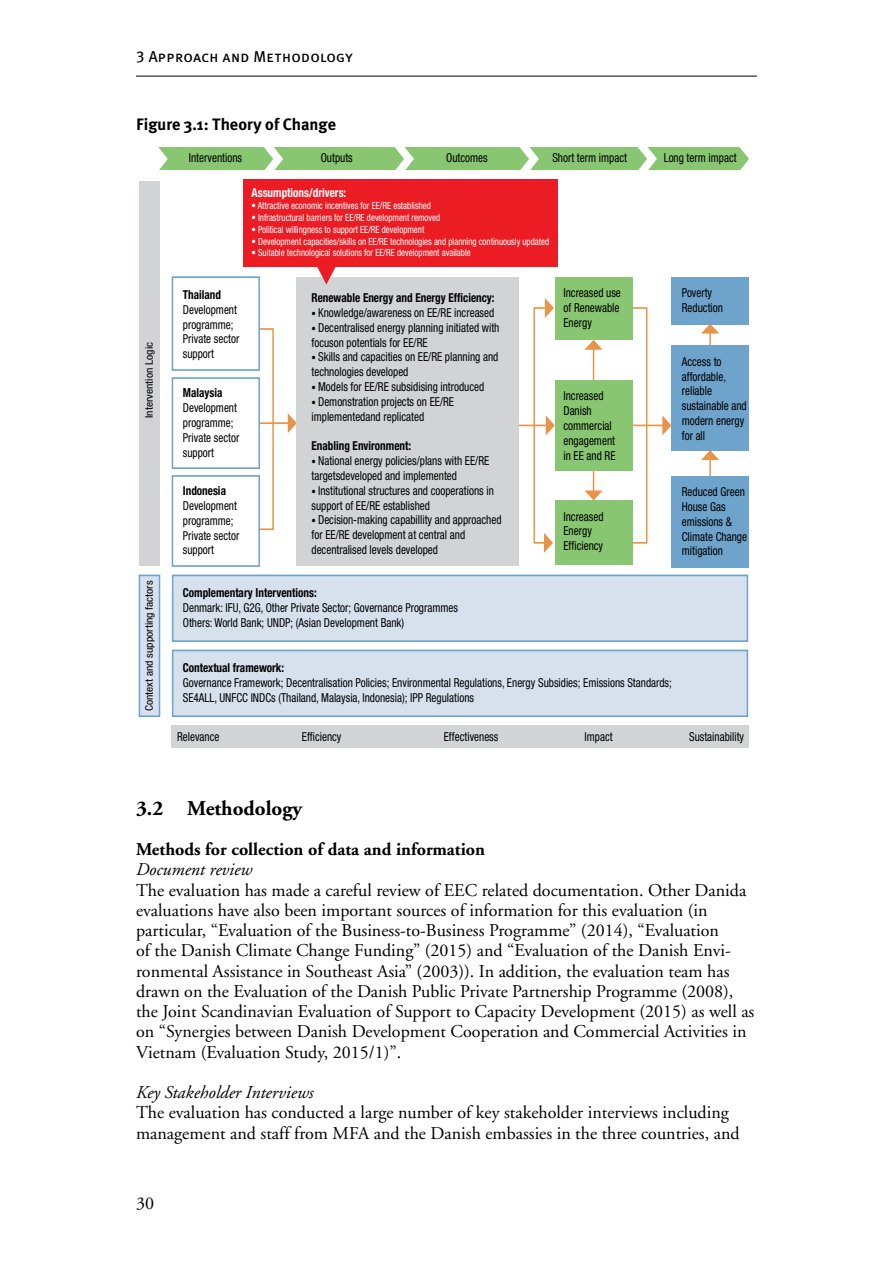
<style>
.page{position:relative;width:893px;height:1263px;background:#fff}
.page>*{position:absolute;margin:0;border:0;box-sizing:border-box;transform-origin:0 0}
.t1{font:700 21px "Adobe Garamond";color:#000}
.t2{font:18px/20.2px "Adobe Garamond";color:#000}
.t3{font:700 18px "Adobe Garamond";color:#000}
.t4{font:italic 18px "Adobe Garamond";color:#000}
.t5{font:700 16.5px "Meta Plus";color:#000}
.t6{font:15.75px "Meta Plus Book Caps";letter-spacing:.02em;color:#000}
.t7{font:condensed 12.3px/14.9px "Helvetica Neue LT Std";color:#000;scale:.91 1}
.t8{font:700 condensed 12.3px "Helvetica Neue LT Std";color:#000;scale:.91 1}
.t9{font:700 condensed 12.3px "Helvetica Neue LT Std";color:#fff;scale:.91 1}
.t10{font:condensed 10.35px "Helvetica Neue LT Std";color:#000;scale:1.1 1}
.t11{font:condensed 9.9px "Helvetica Neue LT Std";color:#fff;scale:.91 1}
.s1{font-size:9.9px}
</style>
<div class="page">
<hr style="left:136px;top:76px;width:621px;height:1px;background:#000">
<hr style="left:259px;top:422px;width:30px;height:2px;background:#e89448">
<svg style="left:288px;top:413px;width:9px;height:20px"></svg>
<div style="left:258px;top:328px;width:16px;height:202px;border:2px solid #e89448"></div>
<hr style="left:631px;top:425px;width:33px;height:1px;background:#e89448">
<svg style="left:662px;top:415px;width:9px;height:20px"></svg>
<hr style="left:515px;top:425px;width:32px;height:1px;background:#e89448">
<hr style="left:593px;top:348px;width:1px;height:36px;background:#e89448">
<svg style="left:584px;top:340px;width:19px;height:10px"></svg>
<hr style="left:709px;top:332px;width:2px;height:36px;background:#e89448">
<svg style="left:701px;top:324px;width:18px;height:10px"></svg>
<hr style="left:709px;top:459px;width:2px;height:35px;background:#e89448">
<svg style="left:701px;top:451px;width:18px;height:9px"></svg>
<hr style="left:593px;top:456px;width:1px;height:36px;background:#e89448">
<svg style="left:584px;top:490px;width:19px;height:10px"></svg>
<svg style="left:632px;top:306px;width:16px;height:238px"></svg>
<svg style="left:533px;top:298px;width:22px;height:255px"></svg>
<div style="left:149px;top:148px;width:600px;height:22px;background:#88c671"></div>
<svg style="left:149px;top:147px;width:24px;height:23px"></svg>
<svg style="left:238px;top:147px;width:51px;height:23px"></svg>
<svg style="left:494px;top:147px;width:50px;height:23px"></svg>
<svg style="left:611px;top:147px;width:51px;height:23px"></svg>
<svg style="left:713px;top:147px;width:36px;height:23px"></svg>
<svg style="left:369px;top:147px;width:51px;height:23px"></svg>
<div style="left:139px;top:181px;width:21px;height:384px;background:#d1d3d4"></div>
<div style="left:139px;top:575px;width:21px;height:141px;background:#d7e1ee"></div>
<div style="left:139px;top:575px;width:21px;height:142px;border:2px solid #6ea3cb"></div>
<div style="left:173px;top:575px;width:574px;height:66px;background:#d7e1ee"></div>
<div style="left:172px;top:575px;width:576px;height:67px;border:2px solid #6ea3cb"></div>
<div style="left:173px;top:650px;width:574px;height:66px;background:#d7e1ee"></div>
<div style="left:172px;top:650px;width:576px;height:67px;border:2px solid #6ea3cb"></div>
<div style="left:172px;top:276px;width:88px;height:95px;border:2px solid #6ea3cb"></div>
<div style="left:297px;top:277px;width:222px;height:289px;background:#d1d3d4"></div>
<div style="left:172px;top:377px;width:88px;height:92px;border:2px solid #6ea3cb"></div>
<div style="left:172px;top:475px;width:88px;height:92px;border:2px solid #6ea3cb"></div>
<div style="left:555px;top:277px;width:77px;height:63px;background:#88c671"></div>
<div style="left:671px;top:277px;width:78px;height:47px;background:#6ea3cb"></div>
<div style="left:555px;top:380px;width:77px;height:91px;background:#88c671"></div>
<div style="left:671px;top:346px;width:78px;height:105px;background:#6ea3cb"></div>
<div style="left:671px;top:476px;width:78px;height:92px;background:#6ea3cb"></div>
<div style="left:555px;top:500px;width:77px;height:65px;background:#88c671"></div>
<div style="left:243px;top:179px;width:315px;height:87px;background:#ec1c24"></div>
<svg style="left:300px;top:266px;width:53px;height:18px"></svg>
<div style="left:171px;top:726px;width:578px;height:22px;background:#d1d3d4"></div>
<p class="t6" style="left:136px;top:48px;width:219px">3 Approach and Methodology</p>
<h3 class="t5" style="left:136px;top:114px;width:201px">Figure 3.1: Theory of Change</h3>
<p class="t10" style="left:143px;top:418px;width:70px;rotate:-90deg">Intervention Logic</p>
<p class="t10" style="left:143px;top:711px;width:120px;rotate:-90deg">Context and supporting factors</p>
<p class="t7" style="left:189px;top:150px;width:60px">Interventions</p>
<p class="t7" style="left:321px;top:150px;width:37px">Outputs</p>
<p class="t7" style="left:446px;top:150px;width:47px">Outcomes</p>
<p class="t7" style="left:552px;top:150px;width:83px">Short term impact</p>
<p class="t7" style="left:664px;top:150px;width:82px">Long term impact</p>
<p class="t9" style="left:251px;top:185px;width:106px">Assumptions/drivers:</p>
<p class="t11" style="left:251px;top:200px;width:199px">• Attractive economic incentives for EE/RE established</p>
<p class="t11" style="left:251px;top:212px;width:209px">• Infrastructural barriers for EE/RE development removed</p>
<p class="t11" style="left:251px;top:223px;width:191px">• Political willingness to support EE/RE development</p>
<p class="t11" style="left:251px;top:235px;width:329px">• Development capacities/skills on EE/RE technologies and planning continuously updated</p>
<p class="t11" style="left:251px;top:247px;width:243px">• Suitable technological solutions for EE/RE development available</p>
<p class="t7" style="left:563px;top:285px;width:65px;text-align:justify">Increased use of Renewable Energy</p>
<p class="t7" style="left:682px;top:285px;width:47px">Poverty<br>Reduction</p>
<p class="t8" style="left:183px;top:287px;width:43px">Thailand</p>
<p class="t7" style="left:183px;top:302px;width:64px">Development programme;<br>Private sector support</p>
<p class="t8" style="left:311px;top:290px;width:203px">Renewable Energy and Energy Efficiency:</p>
<p class="t7" style="left:311px;top:305px;width:202px"><span class="s1">•</span> Knowledge/awareness on EE/RE increased</p>
<p class="t7" style="left:311px;top:320px;width:208px"><span class="s1">•</span> Decentralised energy planning initiated with focuson potentials for EE/RE</p>
<p class="t7" style="left:311px;top:350px;width:207px"><span class="s1">•</span> Skills and capacities on EE/RE planning and technologies developed</p>
<p class="t7" style="left:311px;top:379px;width:191px"><span class="s1">•</span> Models for EE/RE subsidising introduced</p>
<p class="t7" style="left:311px;top:394px;width:158px"><span class="s1">•</span> Demonstration projects on EE/RE implementedand replicated</p>
<p class="t8" style="left:311px;top:438px;width:111px">Enabling Environment:</p>
<p class="t7" style="left:311px;top:453px;width:197px"><span class="s1">•</span> National energy policies/plans with EE/RE targetsdeveloped and implemented</p>
<p class="t7" style="left:311px;top:483px;width:202px"><span class="s1">•</span> Institutional structures and cooperations in support of EE/RE established</p>
<p class="t7" style="left:311px;top:512px;width:210px"><span class="s1">•</span> Decision-making capabillity and approached for EE/RE development at central and decentralised levels developed</p>
<p class="t7" style="left:682px;top:354px;width:73px">Access to affordable, reliable sustainable and modern energy for all</p>
<p class="t8" style="left:183px;top:385px;width:45px">Malaysia</p>
<p class="t7" style="left:183px;top:400px;width:64px">Development programme;<br>Private sector support</p>
<p class="t8" style="left:183px;top:483px;width:49px">Indonesia</p>
<p class="t7" style="left:183px;top:498px;width:64px">Development programme;<br>Private sector support</p>
<p class="t8" style="left:183px;top:585px;width:149px">Complementary Interventions:</p>
<p class="t7" style="left:183px;top:600px;width:304px">Denmark: IFU, G2G, Other Private Sector; Governance Programmes<br>Others: World Bank; UNDP; (Asian Development Bank)</p>
<p class="t8" style="left:183px;top:660px;width:113px">Contextual framework:</p>
<p class="t7" style="left:183px;top:675px;width:539px">Governance Framework; Decentralisation Policies; Environmental Regulations, Energy Subsidies; Emissions Standards;<br>SE4ALL, UNFCC INDCs (Thailand, Malaysia, Indonesia); IPP Regulations</p>
<p class="t7" style="left:563px;top:388px;width:59px">Increased<br>Danish commercial engagement in EE and RE</p>
<p class="t7" style="left:682px;top:484px;width:73px">Reduced Green<br>House Gas emissions &amp;<br>Climate Change mitigation</p>
<p class="t7" style="left:563px;top:509px;width:46px">Increased<br>Energy<br>Efficiency</p>
<p class="t7" style="left:177px;top:729px;width:48px">Relevance</p>
<p class="t7" style="left:302px;top:729px;width:45px">Efficiency</p>
<p class="t7" style="left:444px;top:729px;width:61px">Effectiveness</p>
<p class="t7" style="left:584px;top:729px;width:32px">Impact</p>
<p class="t7" style="left:689px;top:729px;width:62px">Sustainability</p>
<h1 class="t1" style="left:136px;top:796px;width:168px">3.2 Methodology</h1>
<h2 class="t3" style="left:136px;top:839px;width:350px">Methods for collection of data and information</h2>
<h2 class="t4" style="left:136px;top:860px;width:118px">Document review</h2>
<p class="t2" style="left:136px;top:880px;width:620px">The evaluation has made a careful review of EEC related documentation. Other Danida evaluations have also been important sources of information for this evaluation (in particular, “Evaluation of the Business-to-Business Programme” (2014), “Evaluation<br>of the Danish Climate Change Funding” (2015) and “Evaluation of the Danish Envi&shy;ronmental Assistance in Southeast Asia” (2003)). In addition, the evaluation team has drawn on the Evaluation of the Danish Public Private Partnership Programme (2008), the Joint Scandinavian Evaluation of Support to Capacity Development (2015) as well as on “Synergies between Danish Development Cooperation and Commercial Activities in Vietnam (Evaluation Study, 2015/1)”.</p>
<h2 class="t4" style="left:136px;top:1083px;width:179px">Key Stakeholder Interviews</h2>
<h2 class="t2" style="left:136px;top:1103px;width:605px">The evaluation has conducted a large number of key stakeholder interviews including management and staff from MFA and the Danish embassies in the three countries, and</h2>
<h2 class="t2" style="left:136px;top:1193px;width:19px">30</h2>
</div>
